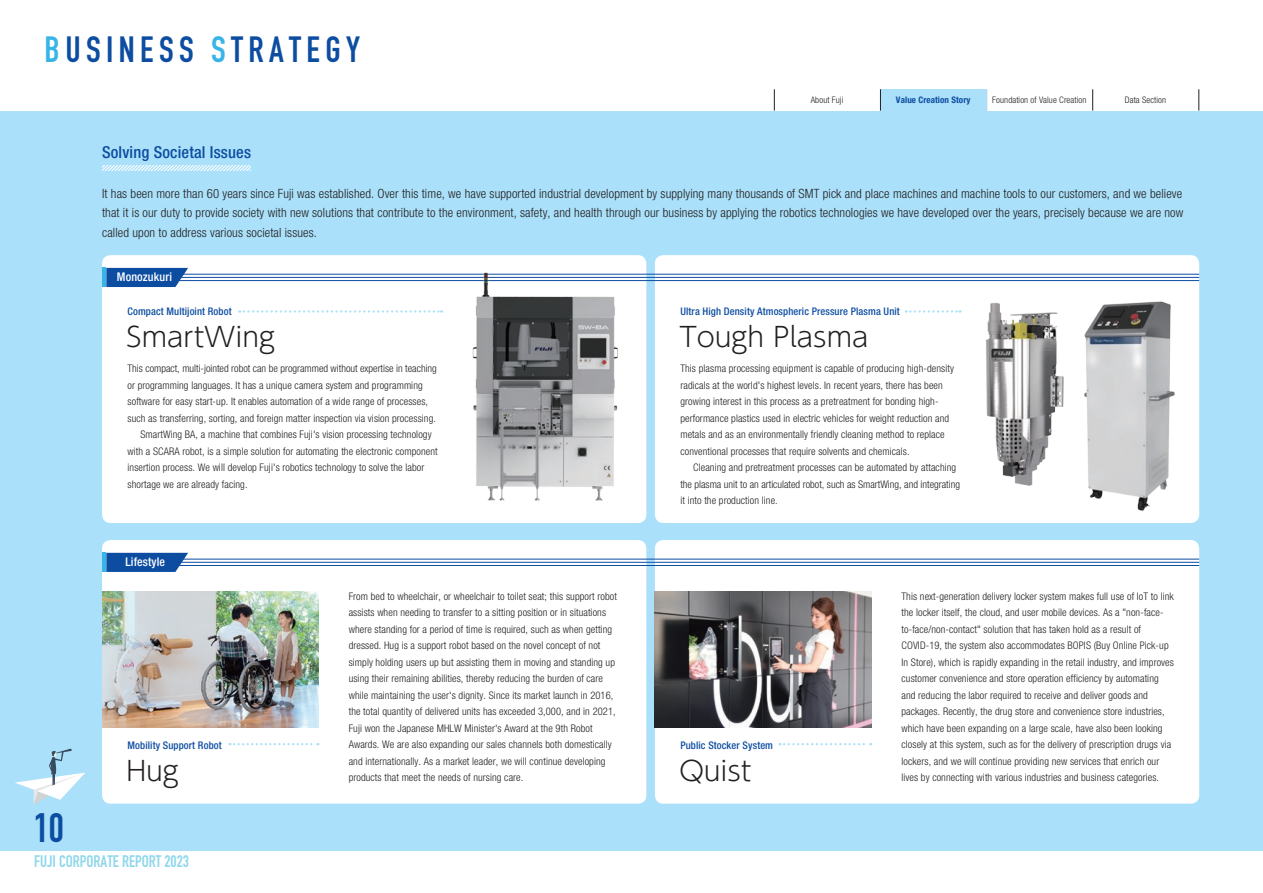
<style>
.page{position:relative;width:1263px;height:893px;background:#fff}
.page>*{position:absolute;margin:0;border:0;box-sizing:border-box;transform-origin:0 0}
.t1{font:40.5px "DIN Engschrift Std";color:#0d4da1}
.t2{font:36px "DIN Engschrift Std";letter-spacing:.15em;color:#0d4da1}
.t3{font:300 27px "UD Shin Go Pro";color:#231f20}
.t4{font:16.5px "DIN Engschrift Std";color:#8fd7eb}
.t5{font:500 condensed 16.5px "Helvetica Neue LT Std";letter-spacing:.01em;color:#0d4da1}
.t6{font:300 condensed 12.75px/19.5px "Helvetica Neue LT Std";letter-spacing:.01em;color:#231f20;text-align:justify}
.t7{font:500 condensed 12px "Helvetica Neue LT Std";letter-spacing:.01em;color:#fff}
.t8{font:300 condensed 10.5px/16.5px "Helvetica Neue LT Std";letter-spacing:.01em;color:#231f20}
.t9{font:500 condensed 10.5px "Helvetica Neue LT Std";letter-spacing:.01em;color:#0d4da1}
.t10{font:300 condensed 9px "Helvetica Neue LT Std";letter-spacing:.01em;color:#231f20}
.t11{font:700 condensed 9px "Helvetica Neue LT Std";letter-spacing:.01em;color:#0d4da1}
.s1{color:#39b4e7}
</style>
<div class="page">
<div style="left:0;top:111px;width:1263px;height:739px;background:#aae0f9"></div>
<div style="left:102px;top:540px;width:544px;height:264px;background:#fff;border-radius:9px"></div>
<div style="left:655px;top:540px;width:544px;height:264px;background:#fff;border-radius:9px"></div>
<img style="left:102px;top:591px;width:217px;height:136px">
<img style="left:655px;top:591px;width:217px;height:136px">
<div style="left:102px;top:255px;width:544px;height:268px;background:#fff;border-radius:9px"></div>
<div style="left:655px;top:255px;width:544px;height:268px;background:#fff;border-radius:9px"></div>
<img style="left:1084px;top:301px;width:91px;height:210px">
<hr style="left:170px;top:277px;width:1029px;height:1px;background:#0d4da1">
<hr style="left:170px;top:274px;width:1029px;height:1px;background:#0d4da1">
<hr style="left:170px;top:280px;width:1029px;height:1px;background:#0d4da1">
<svg style="left:239px;top:310px;width:203px;height:3px"></svg>
<svg style="left:230px;top:743px;width:88px;height:2px"></svg>
<svg style="left:906px;top:310px;width:54px;height:3px"></svg>
<svg style="left:779px;top:743px;width:92px;height:2px"></svg>
<svg style="left:106px;top:268px;width:82px;height:19px;background:#1d59a7"></svg>
<hr style="left:102px;top:268px;width:3px;height:19px;background:#39b4e7">
<hr style="left:170px;top:562px;width:1029px;height:1px;background:#0d4da1">
<hr style="left:170px;top:565px;width:1029px;height:1px;background:#0d4da1">
<hr style="left:170px;top:559px;width:1029px;height:1px;background:#0d4da1">
<svg style="left:106px;top:553px;width:82px;height:19px;background:#1e59a7"></svg>
<hr style="left:102px;top:553px;width:3px;height:19px;background:#39b4e7">
<img style="left:986px;top:302px;width:78px;height:184px">
<img style="left:449px;top:272px;width:195px;height:229px">
<svg style="left:102px;top:166px;width:149px;height:4px"></svg>
<svg style="left:774px;top:89px;width:1px;height:22px"></svg>
<svg style="left:986px;top:89px;width:1px;height:22px"></svg>
<div style="left:880px;top:89px;width:106px;height:22px;background:#aae0f9"></div>
<svg style="left:880px;top:89px;width:1px;height:22px"></svg>
<svg style="left:1092px;top:89px;width:1px;height:22px"></svg>
<svg style="left:1198px;top:89px;width:1px;height:22px"></svg>
<svg style="left:15px;top:749px;width:70px;height:56px"></svg>
<h2 class="t2" style="left:45px;top:28px;width:317px"><span class="s1">B</span>USINESS <span class="s1">S</span>TRATEGY</h2>
<h3 class="t5" style="left:102px;top:143px;width:151px">Solving Societal Issues</h3>
<p class="t10" style="left:811px;top:95px;width:34px">About Fuji</p>
<p class="t11" style="left:896px;top:94px;width:76px">Value Creation Story</p>
<p class="t10" style="left:992px;top:95px;width:96px">Foundation of Value Creation</p>
<p class="t10" style="left:1125px;top:95px;width:43px">Data Section</p>
<p class="t6" style="left:102px;top:183px;width:1083px">It has been more than 60 years since Fuji was established. Over this time, we have supported industrial development by supplying many thousands of SMT pick and place machines and machine tools to our customers, and we believe that it is our duty to provide society with new solutions that contribute to the environment, safety, and health through our business by applying the robotics technologies we have developed over the years, precisely because we are now called upon to address various societal issues.</p>
<p class="t7" style="left:117px;top:270px;width:57px">Monozukuri</p>
<p class="t9" style="left:128px;top:305px;width:106px">Compact Multijoint Robot</p>
<h3 class="t3" style="left:126px;top:315px;width:150px">SmartWing</h3>
<p class="t8" style="left:128px;top:360px;width:311px">This compact, multi-jointed robot can be programmed without expertise in teaching</p>
<p class="t8" style="left:128px;top:377px;width:297px">or programming languages. It has a unique camera system and programming</p>
<p class="t8" style="left:128px;top:393px;width:302px">software for easy start-up. It enables automation of a wide range of processes,</p>
<p class="t8" style="left:128px;top:410px;width:310px">such as transferring, sorting, and foreign matter inspection via vision processing.</p>
<p class="t8" style="left:140px;top:426px;width:293px">SmartWing BA, a machine that combines Fuji's vision processing technology</p>
<p class="t8" style="left:128px;top:443px;width:312px">with a SCARA robot, is a simple solution for automating the electronic component</p>
<p class="t8" style="left:128px;top:459px;width:298px">insertion process. We will develop Fuji's robotics technology to solve the labor</p>
<p class="t8" style="left:128px;top:476px;width:121px">shortage we are already facing.</p>
<p class="t7" style="left:125px;top:555px;width:41px">Lifestyle</p>
<p class="t9" style="left:680px;top:305px;width:221px">Ultra High Density Atmospheric Pressure Plasma Unit</p>
<h3 class="t3" style="left:679px;top:315px;width:191px">Tough Plasma</h3>
<p class="t8" style="left:680px;top:360px;width:275px">This plasma processing equipment is capable of producing high-density radicals at the world's highest levels. In recent years, there has been growing interest in this process as a pretreatment for bonding high&shy;performance plastics used in electric vehicles for weight reduction and metals and as an environmentally friendly cleaning method to replace conventional processes that require solvents and chemicals.</p>
<p class="t8" style="left:680px;top:459px;width:281px;text-indent:13px">Cleaning and pretreatment processes can be automated by attaching the plasma unit to an articulated robot, such as SmartWing, and integrating it into the production line.</p>
<p class="t9" style="left:128px;top:739px;width:96px">Mobility Support Robot</p>
<h1 class="t1" style="left:34px;top:804px;width:32px">10</h1>
<h3 class="t3" style="left:126px;top:749px;width:54px">Hug</h3>
<h3 class="t4" style="left:34px;top:852px;width:156px">FUJI CORPORATE REPORT 2023</h3>
<p class="t8" style="left:349px;top:588px;width:270px">From bed to wheelchair, or wheelchair to toilet seat; this support robot assists when needing to transfer to a sitting position or in situations where standing for a period of time is required, such as when getting dressed. Hug is a support robot based on the novel concept of not simply holding users up but assisting them in moving and standing up using their remaining abilities, thereby reducing the burden of care while maintaining the user's dignity. Since its market launch in 2016, the total quantity of delivered units has exceeded 3,000, and in 2021, Fuji won the Japanese MHLW Minister's Award at the 9th Robot Awards. We are also expanding our sales channels both domestically and internationally. As a market leader, we will continue developing products that meet the needs of nursing care.</p>
<p class="t8" style="left:901px;top:588px;width:274px">This next-generation delivery locker system makes full use of IoT to link the locker itself, the cloud, and user mobile devices. As a "non-face&shy;to-face/non-contact" solution that has taken hold as a result of COVID-19, the system also accommodates BOPIS (Buy Online Pick-up In Store), which is rapidly expanding in the retail industry, and improves customer convenience and store operation efficiency by automating and reducing the labor required to receive and deliver goods and packages. Recently, the drug store and convenience store industries, which have been expanding on a large scale, have also been looking closely at this system, such as for the delivery of prescription drugs via lockers, and we will continue providing new services that enrich our lives by connecting with various industries and business categories.</p>
<p class="t9" style="left:680px;top:739px;width:94px">Public Stocker System</p>
<h3 class="t3" style="left:679px;top:749px;width:73px">Quist</h3>
</div>
